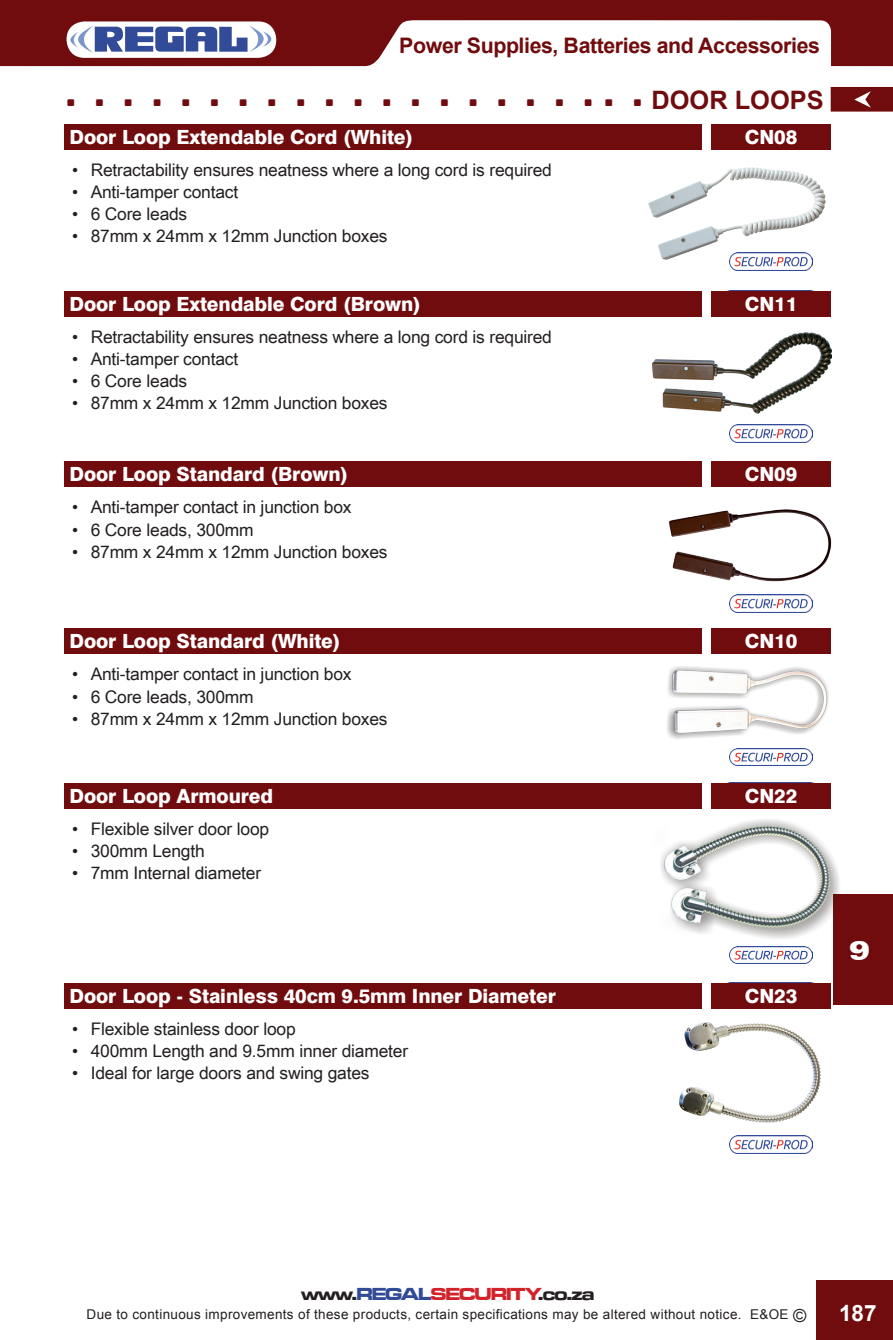
<style>
.page{position:relative;width:893px;height:1340px;background:#fff}
.page>*{position:absolute;margin:0;border:0;box-sizing:border-box;transform-origin:0 0}
.t1{font:500 42.75px "Bank Gothic BT";color:#710c0e}
.t2{font:900 expanded 26.55px "Zurich BT";color:#fff}
.t3{font:700 25.43px "Arial";color:#710c0e}
.t4{font:700 22.5px "Arial";color:#fff}
.t5{font:700 21.38px "Arial";letter-spacing:-.02em;color:#710c0e}
.t6{font:800 19.57px "Swiss 721 BT";letter-spacing:-.005em;color:#fff}
.t7{font:18px "Microgramma D Bold Exte";letter-spacing:-.05em;color:#231f20}
.Body_Copy{font:17.32px "Arial Unicode MS";letter-spacing:-.01em;color:#231f20}
.t8{font:13.5px "Arial";letter-spacing:.025em;color:#231f20}
.s1{color:#324b98}
.s2{color:#d1232a}
.s3{font-size:18px}
</style>
<div class="page">
<svg style="left:0;top:0;width:893px;height:66px;fill:#710c0e"></svg>
<div style="left:67px;top:21px;width:209px;height:37px;background:#fff;border-radius:18px"></div>
<svg style="left:70px;top:26px;width:201px;height:27px"></svg>
<div style="left:816px;top:1280px;width:77px;height:59px;background:#710c0e"></div>
<div style="left:833px;top:893px;width:60px;height:111px;background:#710c0e"></div>
<div style="left:64px;top:124px;width:638px;height:25px;background:#710c0e"></div>
<div style="left:64px;top:291px;width:638px;height:25px;background:#710c0e"></div>
<div style="left:64px;top:461px;width:638px;height:26px;background:#710c0e"></div>
<div style="left:64px;top:628px;width:638px;height:26px;background:#710c0e"></div>
<div style="left:64px;top:782px;width:638px;height:26px;background:#710c0e"></div>
<div style="left:64px;top:982px;width:638px;height:26px;background:#710c0e"></div>
<div style="left:711px;top:124px;width:120px;height:26px;background:#710c0e"></div>
<div style="left:711px;top:291px;width:120px;height:25px;background:#710c0e"></div>
<div style="left:711px;top:461px;width:120px;height:26px;background:#710c0e"></div>
<div style="left:711px;top:628px;width:120px;height:26px;background:#710c0e"></div>
<div style="left:711px;top:782px;width:120px;height:26px;background:#710c0e"></div>
<div style="left:711px;top:982px;width:120px;height:26px;background:#710c0e"></div>
<img style="left:652px;top:333px;width:180px;height:80px">
<img style="left:667px;top:666px;width:162px;height:73px">
<img style="left:661px;top:819px;width:192px;height:120px">
<img style="left:669px;top:509px;width:163px;height:104px">
<img style="left:648px;top:167px;width:178px;height:93px">
<svg style="left:831px;top:87px;width:62px;height:25px;background:#7b1e1f"></svg>
<img style="left:678px;top:1022px;width:143px;height:101px">
<img style="left:729px;top:253px;width:84px;height:17px">
<img style="left:729px;top:425px;width:84px;height:17px">
<img style="left:729px;top:594px;width:84px;height:18px">
<img style="left:729px;top:748px;width:84px;height:17px">
<img style="left:729px;top:946px;width:84px;height:17px">
<img style="left:729px;top:1135px;width:84px;height:18px">
<p class="t5" style="left:399px;top:31px;width:422px">Power Supplies, Batteries and Accessories</p>
<p class="t3" style="left:652px;top:83px;width:174px">DOOR LOOPS</p>
<p class="t1" style="left:64px;top:71px;width:783px">............................</p>
<p class="t6" style="left:69px;top:125px;width:345px">Door Loop Extendable Cord (White)</p>
<p class="Body_Copy" style="left:72px;top:157px;width:481px">• Retractability ensures neatness where a long cord is required</p>
<p class="Body_Copy" style="left:72px;top:179px;width:168px">• Anti-tamper contact</p>
<p class="Body_Copy" style="left:72px;top:201px;width:117px">• 6 Core leads</p>
<p class="Body_Copy" style="left:72px;top:224px;width:317px">• 87mm x 24mm x 12mm Junction boxes</p>
<p class="t6" style="left:69px;top:292px;width:353px">Door Loop Extendable Cord (Brown)</p>
<p class="Body_Copy" style="left:72px;top:324px;width:481px">• Retractability ensures neatness where a long cord is required</p>
<p class="Body_Copy" style="left:72px;top:346px;width:168px">• Anti-tamper contact</p>
<p class="Body_Copy" style="left:72px;top:368px;width:117px">• 6 Core leads</p>
<p class="Body_Copy" style="left:72px;top:391px;width:317px">• 87mm x 24mm x 12mm Junction boxes</p>
<p class="t6" style="left:69px;top:462px;width:280px">Door Loop Standard (Brown)</p>
<p class="Body_Copy" style="left:72px;top:494px;width:281px">• Anti-tamper contact in junction box</p>
<p class="Body_Copy" style="left:72px;top:517px;width:183px">• 6 Core leads, 300mm</p>
<p class="Body_Copy" style="left:72px;top:539px;width:317px">• 87mm x 24mm x 12mm Junction boxes</p>
<p class="t6" style="left:69px;top:629px;width:273px">Door Loop Standard (White)</p>
<p class="Body_Copy" style="left:72px;top:661px;width:281px">• Anti-tamper contact in junction box</p>
<p class="Body_Copy" style="left:72px;top:683px;width:183px">• 6 Core leads, 300mm</p>
<p class="Body_Copy" style="left:72px;top:706px;width:317px">• 87mm x 24mm x 12mm Junction boxes</p>
<p class="t6" style="left:69px;top:783px;width:205px">Door Loop Armoured</p>
<p class="Body_Copy" style="left:72px;top:816px;width:198px">• Flexible silver door loop</p>
<p class="Body_Copy" style="left:72px;top:838px;width:134px">• 300mm Length</p>
<p class="Body_Copy" style="left:72px;top:860px;width:190px">• 7mm Internal diameter</p>
<p class="t6" style="left:69px;top:983px;width:488px">Door Loop - Stainless 40cm 9.5mm Inner Diameter</p>
<p class="Body_Copy" style="left:72px;top:1016px;width:225px">• Flexible stainless door loop</p>
<p class="Body_Copy" style="left:72px;top:1038px;width:338px">• 400mm Length and 9.5mm inner diameter</p>
<p class="Body_Copy" style="left:72px;top:1060px;width:299px">• Ideal for large doors and swing gates</p>
<p class="t6" style="left:745px;top:125px;width:54px">CN08</p>
<p class="t6" style="left:745px;top:292px;width:54px">CN11</p>
<p class="t6" style="left:745px;top:462px;width:54px">CN09</p>
<p class="t6" style="left:745px;top:629px;width:54px">CN10</p>
<p class="t6" style="left:745px;top:783px;width:54px">CN22</p>
<p class="t6" style="left:745px;top:983px;width:54px">CN23</p>
<p class="t2" style="left:849px;top:934px;width:23px">9</p>
<p class="t7" style="left:301px;top:1281px;width:295px">www.<span class="s1">REGAL</span><span class="s2">SECURITY</span>.co.za</p>
<p class="t8" style="left:87px;top:1305px;width:721px">Due to continuous improvements of these products, certain specifications may be altered without notice. E&amp;OE <span class="s3">©</span></p>
<p class="t4" style="left:839px;top:1297px;width:39px">187</p>
</div>
